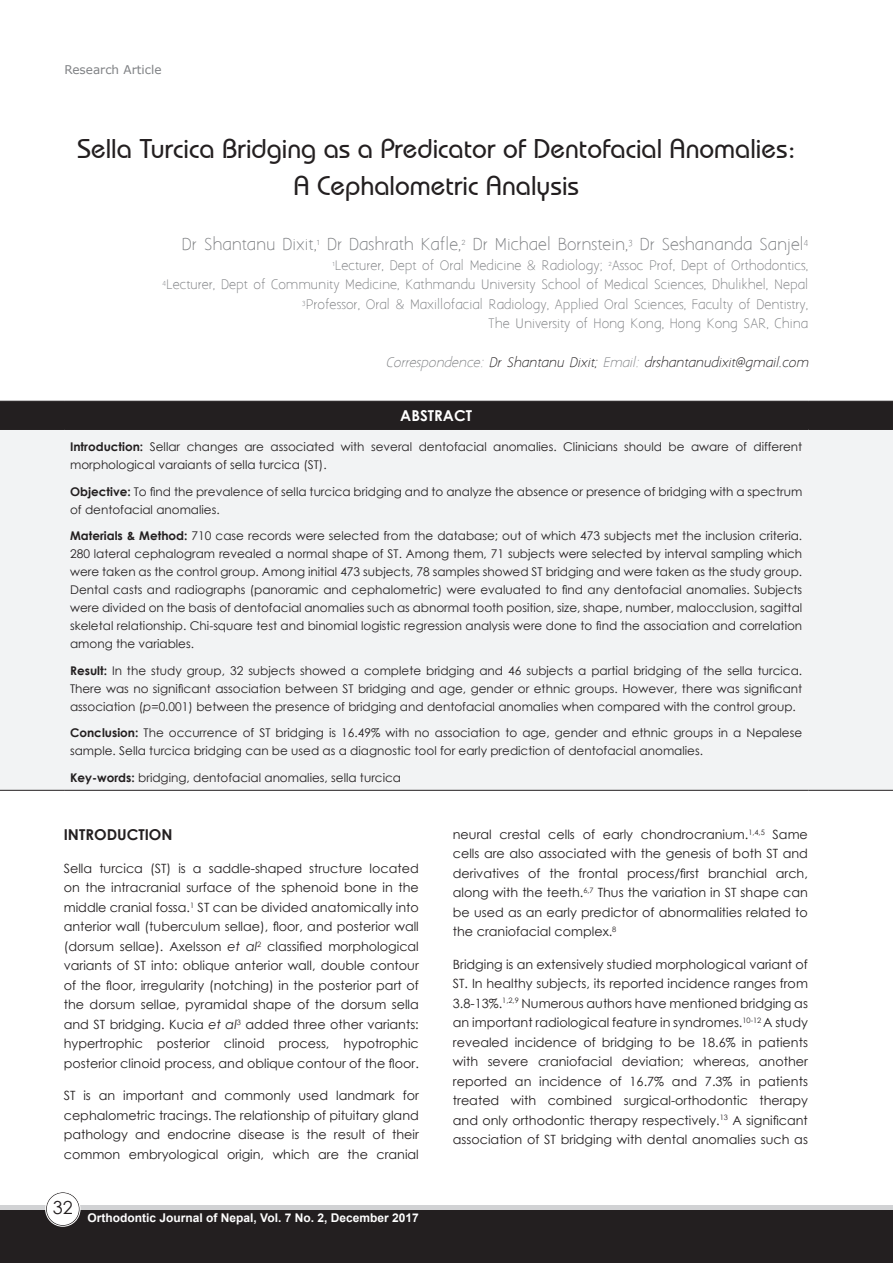
<style>
.page{position:relative;width:893px;height:1263px;background:#fff}
.page>*{position:absolute;margin:0;border:0;box-sizing:border-box;transform-origin:0 0}
.t1{font:500 27px/37.5px "Bauhaus IT Cby BT";color:#231f20;text-align:center}
.t2{font:18px "Century Gothic";color:#231f20}
.t3{font:15px "Aaargh Normal";color:#808285}
.t4{font:700 15px "Century Gothic";color:#231f20}
.t5{font:700 15px "Century Gothic";color:#fff}
.t6{font:12.75px/19.5px "Century Gothic";color:#231f20;text-align:justify}
.t7{font:12px/18px "Century Gothic";color:#231f20}
.t8{font:12px "Aaargh Normal";color:#808285}
.t9{font:italic 12px "Aaargh Normal";color:#231f20}
.t10{font:700 12px "Arial";color:#fff}
.t11{font:12px "MS Reference Sans Serif";color:#808285}
.s1{color:#808285}
.s2{font-weight:700}
.s3{font-style:italic}
</style>
<div class="page">
<div style="left:0;top:1205px;width:893px;height:58px;background:linear-gradient(to right,#d1d2d4,#d1d2d4)"></div>
<div style="left:0;top:1211px;width:893px;height:52px;background:#231f20"></div>
<div style="left:46px;top:1192px;width:33px;height:33px;background:#fff;border-radius:50%"></div>
<div style="left:46px;top:1192px;width:34px;height:34px;border:1px solid #231f20;border-radius:50%"></div>
<div style="left:45px;top:1191px;width:35px;height:36px;border:1px solid #fff;border-radius:50%"></div>
<div style="left:0;top:402px;width:893px;height:27px;background:#231f20"></div>
<div style="left:0;top:430px;width:893px;height:360px;background:#f2f3f4"></div>
<hr style="left:0;top:401px;width:64px;height:1px;background:#231f20">
<hr style="left:64px;top:401px;width:744px;height:1px;background:#231f20">
<hr style="left:808px;top:401px;width:85px;height:1px;background:#231f20">
<hr style="left:0;top:429px;width:64px;height:1px;background:#231f20">
<hr style="left:64px;top:429px;width:744px;height:1px;background:#231f20">
<hr style="left:808px;top:429px;width:85px;height:1px;background:#231f20">
<hr style="left:0;top:790px;width:64px;height:1px;background:#231f20">
<hr style="left:64px;top:790px;width:744px;height:1px;background:#231f20">
<hr style="left:808px;top:790px;width:85px;height:1px;background:#231f20">
<p class="t11" style="left:64px;top:62px;width:99px">Research Article</p>
<p class="t1" style="left:77px;top:129px;width:720px">Sella Turcica Bridging as a Predicator of Dentofacial Anomalies:<br>A Cephalometric Analysis</p>
<p class="t3" style="left:182px;top:236px;width:628px">Dr Shantanu Dixit,<sup>1</sup> Dr Dashrath Kafle,<sup>2</sup> Dr Michael Bornstein,<sup>3</sup> Dr Seshananda Sanjel<sup>4</sup></p>
<p class="t8" style="left:332px;top:258px;width:477px"><sup>1</sup>Lecturer, Dept of Oral Medicine &amp; Radiology; <sup>2</sup>Assoc Prof, Dept of Orthodontics,</p>
<p class="t8" style="left:163px;top:277px;width:647px"><sup>4</sup>Lecturer, Dept of Community Medicine, Kathmandu University School of Medical Sciences, Dhulikhel, Nepal</p>
<p class="t8" style="left:302px;top:297px;width:508px"><sup>3</sup>Professor, Oral &amp; Maxillofacial Radiology, Applied Oral Sciences, Faculty of Dentistry,</p>
<p class="t8" style="left:488px;top:316px;width:322px">The University of Hong Kong, Hong Kong SAR, China</p>
<p class="t9" style="left:386px;top:355px;width:427px"><span class="s1">Correspondence:</span> Dr Shantanu Dixit; <span class="s1">Email:</span> drshantanudixit@gmail.com</p>
<p class="t5" style="left:400px;top:404px;width:73px">ABSTRACT</p>
<p class="t7" style="left:70px;top:438px;width:734px"><span class="s2">Introduction:</span> Sellar changes are associated with several dentofacial anomalies. Clinicians should be aware of different morphological varaiants of sella turcica (ST).</p>
<p class="t7" style="left:70px;top:482px;width:734px"><span class="s2">Objective:</span> To find the prevalence of sella turcica bridging and to analyze the absence or presence of bridging with a spectrum of dentofacial anomalies.</p>
<p class="t7" style="left:70px;top:527px;width:734px;text-align:justify"><span class="s2">Materials &amp; Method:</span> 710 case records were selected from the database; out of which 473 subjects met the inclusion criteria.<br>280 lateral cephalogram revealed a normal shape of ST. Among them, 71 subjects were selected by interval sampling which were taken as the control group. Among initial 473 subjects, 78 samples showed ST bridging and were taken as the study group.<br>Dental casts and radiographs (panoramic and cephalometric) were evaluated to find any dentofacial anomalies. Subjects were divided on the basis of dentofacial anomalies such as abnormal tooth position, size, shape, number, malocclusion, sagittal skeletal relationship. Chi-square test and binomial logistic regression analysis were done to find the association and correlation among the variables.</p>
<p class="t7" style="left:70px;top:661px;width:734px;text-align:justify"><span class="s2">Result:</span> In the study group, 32 subjects showed a complete bridging and 46 subjects a partial bridging of the sella turcica.<br>There was no significant association between ST bridging and age, gender or ethnic groups. However, there was significant association (<span class="s3">p</span>=0.001) between the presence of bridging and dentofacial anomalies when compared with the control group.</p>
<p class="t7" style="left:70px;top:724px;width:734px"><span class="s2">Conclusion:</span> The occurrence of ST bridging is 16.49% with no association to age, gender and ethnic groups in a Nepalese sample. Sella turcica bridging can be used as a diagnostic tool for early prediction of dentofacial anomalies.</p>
<p class="t7" style="left:70px;top:768px;width:332px"><span class="s2">Key-words:</span> bridging, dentofacial anomalies, sella turcica</p>
<p class="t4" style="left:64px;top:824px;width:110px">INTRODUCTION</p>
<p class="t6" style="left:64px;top:858px;width:357px">Sella turcica (ST) is a saddle-shaped structure located on the intracranial surface of the sphenoid bone in the middle cranial fossa.<sup>1</sup> ST can be divided anatomically into anterior wall (tuberculum sellae), floor, and posterior wall (dorsum sellae). Axelsson <span class="s3">et al</span><sup>2</sup> classified morphological variants of ST into: oblique anterior wall, double contour of the floor, irregularity (notching) in the posterior part of the dorsum sellae, pyramidal shape of the dorsum sella and ST bridging. Kucia <span class="s3">et al</span><sup>3</sup> added three other variants: hypertrophic posterior clinoid process, hypotrophic posterior clinoid process, and oblique contour of the floor.</p>
<p class="t6" style="left:64px;top:1085px;width:357px">ST is an important and commonly used landmark for cephalometric tracings. The relationship of pituitary gland pathology and endocrine disease is the result of their common embryological origin, which are the cranial</p>
<h2 class="t2" style="left:53px;top:1195px;width:21px">32</h2>
<p class="t10" style="left:88px;top:1209px;width:333px">Orthodontic Journal of Nepal, Vol. 7 No. 2, December 2017</p>
<p class="t6" style="left:453px;top:824px;width:357px">neural crestal cells of early chondrocranium.<sup>1,4,5</sup> Same cells are also associated with the genesis of both ST and derivatives of the frontal process/first branchial arch, along with the teeth.<sup>6,7</sup> Thus the variation in ST shape can be used as an early predictor of abnormalities related to the craniofacial complex.<sup>8</sup></p>
<p class="t6" style="left:453px;top:954px;width:357px">Bridging is an extensively studied morphological variant of ST. In healthy subjects, its reported incidence ranges from 3.8-13%.<sup>1,2,9</sup> Numerous authors have mentioned bridging as an important radiological feature in syndromes.<sup>10-12</sup> A study revealed incidence of bridging to be 18.6% in patients with severe craniofacial deviation; whereas, another reported an incidence of 16.7% and 7.3% in patients treated with combined surgical-orthodontic therapy and only orthodontic therapy respectively.<sup>13</sup> A significant association of ST bridging with dental anomalies such as</p>
</div>
